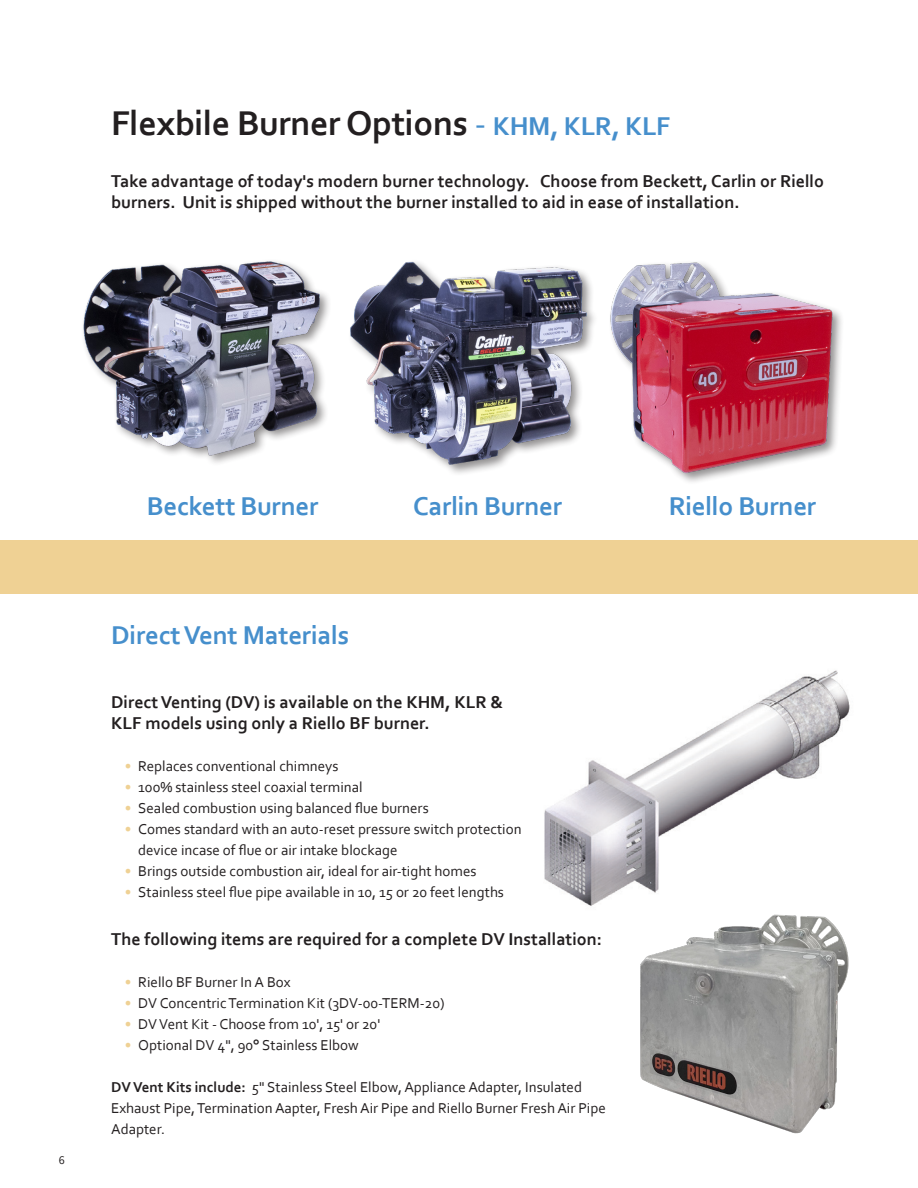
<style>
.page{position:relative;width:918px;height:1188px;background:#fff}
.page>*{position:absolute;margin:0;border:0;box-sizing:border-box;transform-origin:0 0}
.t1{font:700 36px "Corbel";letter-spacing:-.01em;color:#231f20}
.t2{font:700 27px "Corbel";letter-spacing:-.01em;color:#468fcc}
.t3{font:700 18px/21px "Corbel";color:#231f20}
.t4{font:15px/21px "Corbel";color:#231f20}
.t5{font:12px "Source Sans Pro";color:#231f20}
.s1{font-weight:400;color:#468fcc}
.s2{font-size:27px;color:#468fcc}
.s3{color:#efd194}
.s4{font-family:"Montserrat";font-weight:700}
.s5{font-weight:700}
</style>
<div class="page">
<div style="left:0;top:540px;width:918px;height:54px;background:#efd194"></div>
<img style="left:83px;top:261px;width:246px;height:201px">
<img style="left:350px;top:261px;width:240px;height:208px">
<img style="left:610px;top:262px;width:232px;height:216px">
<img style="left:544px;top:670px;width:306px;height:236px">
<img style="left:633px;top:903px;width:217px;height:231px">
<p class="t1" style="left:111px;top:100px;width:561px">Flexbile Burner Options <span class="s1">-</span> <span class="s2">KHM, KLR, KLF</span></p>
<p class="t3" style="left:111px;top:170px;width:714px">Take advantage of today's modern burner technology. Choose from Beckett, Carlin or Riello burners. Unit is shipped without the burner installed to aid in ease of installation.</p>
<p class="t5" style="left:59px;top:1152px;width:7px">6</p>
<p class="t2" style="left:147px;top:489px;width:173px">Beckett Burner</p>
<p class="t2" style="left:413px;top:489px;width:151px">Carlin Burner</p>
<p class="t2" style="left:669px;top:489px;width:149px">Riello Burner</p>
<p class="t2" style="left:111px;top:618px;width:239px">Direct Vent Materials</p>
<p class="t3" style="left:111px;top:691px;width:393px">Direct Venting (DV) is available on the KHM, KLR &amp;<br>KLF models using only a Riello BF burner.</p>
<p class="t4" style="left:125px;top:755px;width:215px"><span class="s3">•</span> Replaces conventional chimneys</p>
<p class="t4" style="left:125px;top:776px;width:239px"><span class="s3">•</span> 100% stainless steel coaxial terminal</p>
<p class="t4" style="left:125px;top:797px;width:306px"><span class="s3">•</span> Sealed combustion using balanced flue burners</p>
<p class="t4" style="left:138px;top:818px;width:385px;text-indent:-14px"><span class="s3">•</span> Comes standard with an auto-reset pressure switch protection device incase of flue or air intake blockage</p>
<p class="t4" style="left:125px;top:860px;width:353px"><span class="s3">•</span> Brings outside combustion air, ideal for air-tight homes</p>
<p class="t4" style="left:125px;top:881px;width:381px"><span class="s3">•</span> Stainless steel flue pipe available in 10, 15 or 20 feet lengths</p>
<p class="t3" style="left:111px;top:928px;width:492px">The following items are required for a complete DV Installation:</p>
<p class="t4" style="left:125px;top:971px;width:168px"><span class="s3">•</span> Riello BF Burner In A Box</p>
<p class="t4" style="left:125px;top:992px;width:321px"><span class="s3">•</span> DV Concentric Termination Kit (3DV-00-TERM-20)</p>
<p class="t4" style="left:125px;top:1013px;width:257px"><span class="s3">•</span> DV Vent Kit - Choose from 10', 15' or 20'</p>
<p class="t4" style="left:125px;top:1034px;width:236px"><span class="s3">•</span> Optional DV 4", 90<span class="s4">°</span> Stainless Elbow</p>
<p class="t4" style="left:111px;top:1076px;width:496px"><span class="s5">DV Vent Kits include:</span> 5" Stainless Steel Elbow, Appliance Adapter, Insulated<br>Exhaust Pipe, Termination Aapter, Fresh Air Pipe and Riello Burner Fresh Air Pipe<br>Adapter.</p>
</div>
